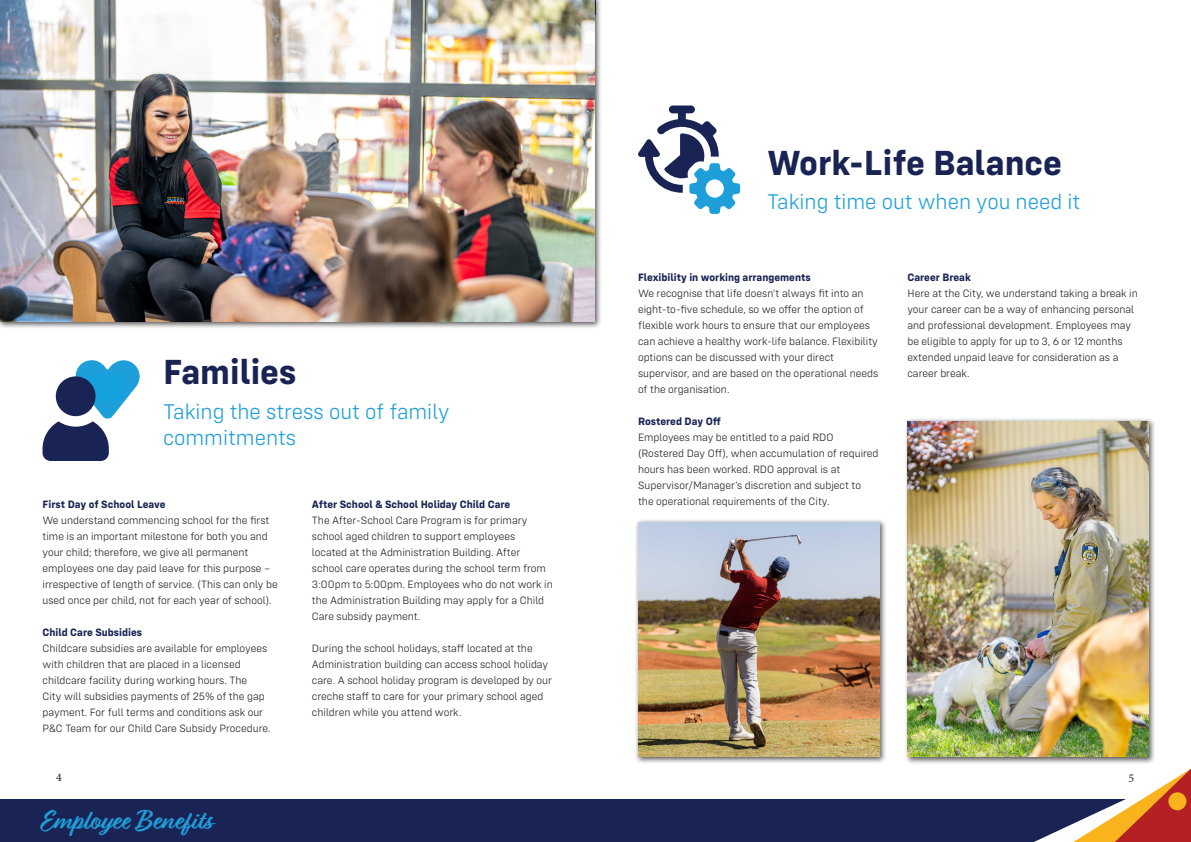
<style>
.page{position:relative;width:1191px;height:842px;background:#fff}
.page>*{position:absolute;margin:0;border:0;box-sizing:border-box;transform-origin:0 0}
.t1{font:700 36px "Config";color:#192455}
.t2{font:700 28px "Relation Two";color:#1f9fda}
.t3{font:300 22px/26.4px "Config";color:#1f9fda}
.t4{font:12px "Minion Pro";color:#231f20}
.t5{font:300 11px/16px "Config";color:#231f20}
.t6{font:700 11px "Config";color:#192455}
</style>
<div class="page">
<div style="left:0;top:799px;width:1191px;height:43px;background:#192455"></div>
<svg style="left:1034px;top:769px;width:157px;height:73px"></svg>
<div style="left:1168px;top:792px;width:18px;height:18px;background:#f9b41d;border-radius:50%"></div>
<svg style="left:638px;top:105px;width:102px;height:109px"></svg>
<div style="left:0;top:0;width:602px;height:329px;background:#231f20;opacity:.75"></div>
<img style="left:0;top:0;width:594px;height:322px">
<svg style="left:43px;top:360px;width:97px;height:101px"></svg>
<div style="left:904px;top:417px;width:252px;height:347px;background:#231f20;opacity:.75"></div>
<img style="left:907px;top:421px;width:241px;height:336px">
<div style="left:634px;top:519px;width:252px;height:245px;background:#231f20;opacity:.75"></div>
<img style="left:638px;top:522px;width:241px;height:235px">
<p class="t1" style="left:163px;top:351px;width:135px">Families</p>
<p class="t3" style="left:163px;top:398px;width:288px">Taking the stress out of family commitments</p>
<p class="t6" style="left:43px;top:498px;width:125px">First Day of School Leave</p>
<p class="t5" style="left:43px;top:512px;width:237px">We understand commencing school for the first time is an important milestone for both you and your child; therefore, we give all permanent employees one day paid leave for this purpose – irrespective of length of service. (This can only be used once per child, not for each year of school).</p>
<p class="t6" style="left:43px;top:626px;width:101px">Child Care Subsidies</p>
<p class="t5" style="left:43px;top:640px;width:230px">Childcare subsidies are available for employees with children that are placed in a licensed childcare facility during working hours. The<br>City will subsidies payments of 25% of the gap payment. For full terms and conditions ask our P&amp;C Team for our Child Care Subsidy Procedure.</p>
<p class="t6" style="left:312px;top:498px;width:200px">After School &amp; School Holiday Child Care</p>
<p class="t5" style="left:312px;top:512px;width:242px">The After-School Care Program is for primary school aged children to support employees located at the Administration Building. After school care operates during the school term from 3:00pm to 5:00pm. Employees who do not work in the Administration Building may apply for a Child Care subsidy payment.</p>
<p class="t5" style="left:312px;top:640px;width:242px">During the school holidays, staff located at the Administration building can access school holiday care. A school holiday program is developed by our creche staff to care for your primary school aged children while you attend work.</p>
<p class="t1" style="left:767px;top:141px;width:296px">Work-Life Balance</p>
<p class="t3" style="left:767px;top:188px;width:315px">Taking time out when you need it</p>
<p class="t6" style="left:638px;top:270px;width:174px">Flexibility in working arrangements</p>
<p class="t5" style="left:638px;top:285px;width:242px">We recognise that life doesn’t always fit into an eight-to-five schedule, so we offer the option of flexible work hours to ensure that our employees can achieve a healthy work-life balance. Flexibility options can be discussed with your direct supervisor, and are based on the operational needs of the organisation.</p>
<p class="t6" style="left:638px;top:414px;width:84px">Rostered Day Off</p>
<p class="t5" style="left:638px;top:429px;width:242px">Employees may be entitled to a paid RDO (Rostered Day Off), when accumulation of required hours has been worked. RDO approval is at Supervisor/Manager’s discretion and subject to the operational requirements of the City.</p>
<p class="t6" style="left:907px;top:270px;width:65px">Career Break</p>
<p class="t5" style="left:907px;top:285px;width:232px">Here at the City, we understand taking a break in your career can be a way of enhancing personal and professional development. Employees may be eligible to apply for up to 3, 6 or 12 months extended unpaid leave for consideration as a career break.</p>
<p class="t4" style="left:56px;top:769px;width:7px">4</p>
<p class="t4" style="left:1128px;top:770px;width:7px">5</p>
<h2 class="t2" style="left:41px;top:804px;width:172px">Employee Benefits</h2>
</div>
